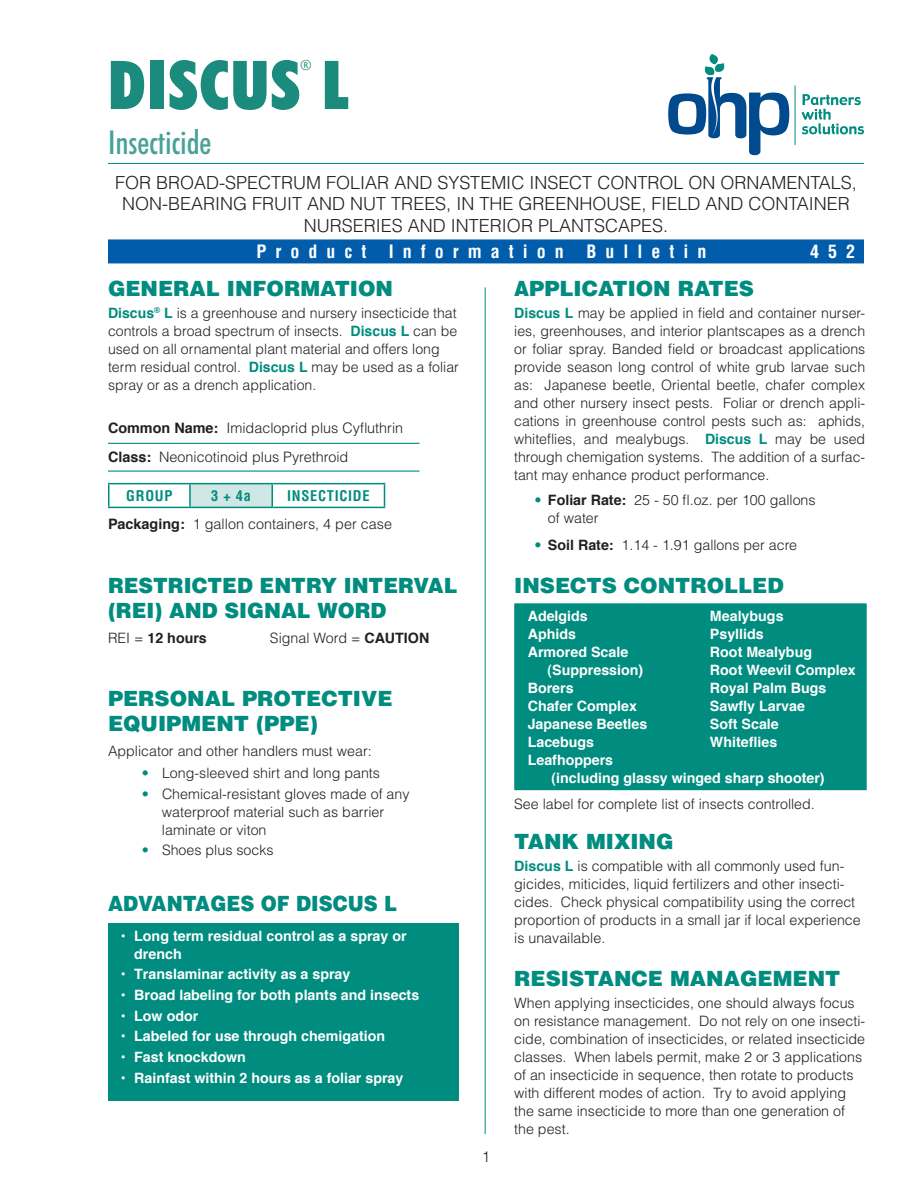
<style>
.page{position:relative;width:918px;height:1188px;background:#fff}
.page>*{position:absolute;margin:0;border:0;box-sizing:border-box;transform-origin:0 0}
.t1{font:700 expanded 67.5px "Futuri Condensed SW";letter-spacing:.025em;color:#1b8b7e}
.t2{font:33px "Futuri Condensed SW";color:#49a298}
.t3{font:900 21px/25.2px "Helvetica";color:#008c7f}
.t4{font:900 21px "Helvetica";color:#008c7f;scale:.92 1}
.t5{font:300 18px/21.6px "Helvetica";color:#231f20;text-align:center}
.t6{font:700 condensed 18px "Helvetica";letter-spacing:.5em;color:#fff}
.t7{font:300 15px "Helvetica";color:#231f20}
.t8{font:300 14.4px/29.2px "Helvetica";color:#231f20}
.t9{font:700 condensed 14.4px "Helvetica";letter-spacing:.05em;color:#008c7f}
.t10{font:300 14.25px/18px "Helvetica";color:#231f20}
.t11{font:700 14.25px/18px "Helvetica";color:#fff}
.t12{font:700 14.25px "Helvetica";color:#231f20}
.t13{font:13.5px "Lucida Grande";color:#1b8b7e}
.s1{font-weight:700;color:#008c7f}
.s2{font-weight:700}
.s3{font-weight:300}
.s4{color:#008c7f}
</style>
<div class="page">
<hr style="left:108px;top:163px;width:756px;height:1px;background:#008c7f">
<hr style="left:108px;top:443px;width:312px;height:1px;background:#008c7f">
<hr style="left:108px;top:471px;width:312px;height:1px;background:#008c7f">
<div style="left:190px;top:484px;width:82px;height:23px;background:#d0e7e5"></div>
<hr style="left:108px;top:483px;width:82px;height:1px;background:#008c7f">
<hr style="left:108px;top:484px;width:2px;height:23px;background:#008c7f">
<hr style="left:190px;top:483px;width:82px;height:1px;background:#008c7f">
<hr style="left:189px;top:484px;width:2px;height:23px;background:#008c7f">
<hr style="left:272px;top:483px;width:113px;height:1px;background:#008c7f">
<hr style="left:271px;top:484px;width:2px;height:23px;background:#008c7f">
<svg style="left:384px;top:484px;width:1px;height:23px"></svg>
<hr style="left:108px;top:507px;width:82px;height:1px;background:#008c7f">
<hr style="left:190px;top:507px;width:82px;height:1px;background:#008c7f">
<hr style="left:272px;top:507px;width:113px;height:1px;background:#008c7f">
<div style="left:108px;top:924px;width:351px;height:177px;background:#008c7f"></div>
<div style="left:515px;top:604px;width:351px;height:185px;background:#008c7f"></div>
<hr style="left:514px;top:603px;width:353px;height:2px;background:#008c7f">
<hr style="left:514px;top:605px;width:2px;height:184px;background:#008c7f">
<hr style="left:865px;top:605px;width:2px;height:184px;background:#008c7f">
<hr style="left:514px;top:789px;width:353px;height:1px;background:#008c7f">
<hr style="left:485px;top:287px;width:1px;height:847px;background:#008c7f">
<svg style="left:802px;top:94px;width:62px;height:40px"></svg>
<hr style="left:795px;top:85px;width:1px;height:60px;background:#008c7f">
<svg style="left:668px;top:54px;width:121px;height:101px"></svg>
<div style="left:108px;top:239px;width:756px;height:24px;background:#015dab;border:2px solid #015dab"></div>
<p class="t1" style="left:108px;top:39px;width:243px">DISCUS L</p>
<p class="t13" style="left:300px;top:57px;width:13px">®</p>
<p class="t2" style="left:108px;top:122px;width:105px">Insecticide</p>
<p class="t5" style="left:115px;top:171px;width:743px">FOR BROAD-SPECTRUM FOLIAR AND SYSTEMIC INSECT CONTROL ON ORNAMENTALS,<br>NON-BEARING FRUIT AND NUT TREES, IN THE GREENHOUSE, FIELD AND CONTAINER<br>NURSERIES AND INTERIOR PLANTSCAPES.</p>
<p class="t6" style="left:256px;top:240px;width:111px">Product</p>
<p class="t6" style="left:389px;top:240px;width:177px">Information</p>
<p class="t6" style="left:586px;top:240px;width:122px">Bulletin</p>
<p class="t6" style="left:810px;top:240px;width:46px">452</p>
<p class="t3" style="left:108px;top:275px;width:287px">GENERAL INFORMATION</p>
<p class="t10" style="left:108px;top:304px;width:352px"><span class="s1">Discus</span><sup>®</sup> <span class="s1">L</span> is a greenhouse and nursery insecticide that controls a broad spectrum of insects. <span class="s1">Discus L</span> can be used on all ornamental plant material and offers long term residual control. <span class="s1">Discus L</span> may be used as a foliar spray or as a drench application.</p>
<p class="t8" style="left:108px;top:413px;width:297px"><span class="s2">Common Name:</span> Imidacloprid plus Cyfluthrin<br><span class="s2">Class:</span> Neonicotinoid plus Pyrethroid</p>
<p class="t9" style="left:126px;top:487px;width:48px">GROUP</p>
<p class="t9" style="left:211px;top:487px;width:41px">3 + 4a</p>
<p class="t9" style="left:287px;top:487px;width:84px">INSECTICIDE</p>
<p class="t8" style="left:108px;top:509px;width:286px"><span class="s2">Packaging:</span> 1 gallon containers, 4 per case</p>
<p class="t3" style="left:108px;top:572px;width:351px">RESTRICTED ENTRY INTERVAL (REI) AND SIGNAL WORD</p>
<p class="t12" style="left:108px;top:629px;width:100px"><span class="s3">REI =</span> 12 hours</p>
<p class="t10" style="left:270px;top:628px;width:161px">Signal Word = <span class="s2">CAUTION</span></p>
<p class="t3" style="left:108px;top:685px;width:286px">PERSONAL PROTECTIVE<br>EQUIPMENT (PPE)</p>
<p class="t10" style="left:108px;top:742px;width:265px">Applicator and other handlers must wear:</p>
<p class="t10" style="left:142px;top:764px;width:240px"><span class="s4">•</span> Long-sleeved shirt and long pants</p>
<p class="t10" style="left:162px;top:785px;width:249px;text-indent:-20px"><span class="s4">•</span> Chemical-resistant gloves made of any waterproof material such as barrier laminate or viton</p>
<p class="t10" style="left:142px;top:841px;width:133px"><span class="s4">•</span> Shoes plus socks</p>
<p class="t4" style="left:108px;top:889px;width:316px">ADVANTAGES OF DISCUS L</p>
<p class="t11" style="left:134px;top:926px;width:274px;text-indent:-14px">• Long term residual control as a spray or drench</p>
<p class="t11" style="left:121px;top:965px;width:231px">• Translaminar activity as a spray</p>
<p class="t11" style="left:121px;top:986px;width:300px">• Broad labeling for both plants and insects</p>
<p class="t11" style="left:121px;top:1006px;width:79px">• Low odor</p>
<p class="t11" style="left:121px;top:1027px;width:266px">• Labeled for use through chemigation</p>
<p class="t11" style="left:121px;top:1048px;width:127px">• Fast knockdown</p>
<p class="t11" style="left:121px;top:1068px;width:284px">• Rainfast within 2 hours as a foliar spray</p>
<p class="t7" style="left:482px;top:1148px;width:10px">1</p>
<p class="t4" style="left:514px;top:275px;width:262px">APPLICATION RATES</p>
<p class="t10" style="left:514px;top:304px;width:353px;text-align:justify"><span class="s1">Discus L</span> may be applied in field and container nurser&shy;ies, greenhouses, and interior plantscapes as a drench or foliar spray. Banded field or broadcast applications provide season long control of white grub larvae such as: Japanese beetle, Oriental beetle, chafer complex and other nursery insect pests. Foliar or drench appli&shy;cations in greenhouse control pests such as: aphids, whiteflies, and mealybugs. <span class="s1">Discus L</span> may be used through chemigation systems. The addition of a surfac&shy;tant may enhance product performance.</p>
<p class="t10" style="left:548px;top:490px;width:269px;text-indent:-14px"><span class="s4">•</span> <span class="s2">Foliar Rate:</span> 25 - 50 fl.oz. per 100 gallons of water</p>
<p class="t10" style="left:534px;top:536px;width:264px"><span class="s4">•</span> <span class="s2">Soil Rate:</span> 1.14 - 1.91 gallons per acre</p>
<p class="t3" style="left:514px;top:573px;width:271px">INSECTS CONTROLLED</p>
<p class="t11" style="left:528px;top:607px;width:62px">Adelgids</p>
<p class="t11" style="left:710px;top:607px;width:75px">Mealybugs</p>
<p class="t11" style="left:528px;top:625px;width:50px">Aphids</p>
<p class="t11" style="left:710px;top:625px;width:55px">Psyllids</p>
<p class="t11" style="left:528px;top:643px;width:102px">Armored Scale</p>
<p class="t11" style="left:710px;top:643px;width:104px">Root Mealybug</p>
<p class="t11" style="left:548px;top:661px;width:97px">(Suppression)</p>
<p class="t11" style="left:710px;top:661px;width:147px">Root Weevil Complex</p>
<p class="t11" style="left:528px;top:679px;width:47px">Borers</p>
<p class="t11" style="left:710px;top:679px;width:118px">Royal Palm Bugs</p>
<p class="t11" style="left:528px;top:697px;width:111px">Chafer Complex</p>
<p class="t11" style="left:710px;top:697px;width:97px">Sawfly Larvae</p>
<p class="t11" style="left:528px;top:715px;width:121px">Japanese Beetles</p>
<p class="t11" style="left:710px;top:715px;width:70px">Soft Scale</p>
<p class="t11" style="left:528px;top:733px;width:68px">Lacebugs</p>
<p class="t11" style="left:710px;top:733px;width:69px">Whiteflies</p>
<p class="t11" style="left:551px;top:751px;width:275px;text-indent:-24px">Leafhoppers<br>(including glassy winged sharp shooter)</p>
<p class="t10" style="left:514px;top:795px;width:302px">See label for complete list of insects controlled.</p>
<p class="t3" style="left:514px;top:828px;width:161px">TANK MIXING</p>
<p class="t10" style="left:514px;top:857px;width:348px"><span class="s1">Discus L</span> is compatible with all commonly used fun&shy;gicides, miticides, liquid fertilizers and other insecti&shy;cides. Check physical compatibility using the correct proportion of products in a small jar if local experience is unavailable.</p>
<p class="t3" style="left:514px;top:965px;width:328px">RESISTANCE MANAGEMENT</p>
<p class="t10" style="left:514px;top:994px;width:353px">When applying insecticides, one should always focus on resistance management. Do not rely on one insecti&shy;cide, combination of insecticides, or related insecticide classes. When labels permit, make 2 or 3 applications of an insecticide in sequence, then rotate to products with different modes of action. Try to avoid applying</p>
<p class="t10" style="left:514px;top:1102px;width:332px">the same insecticide to more than one generation of the pest.</p>
</div>
